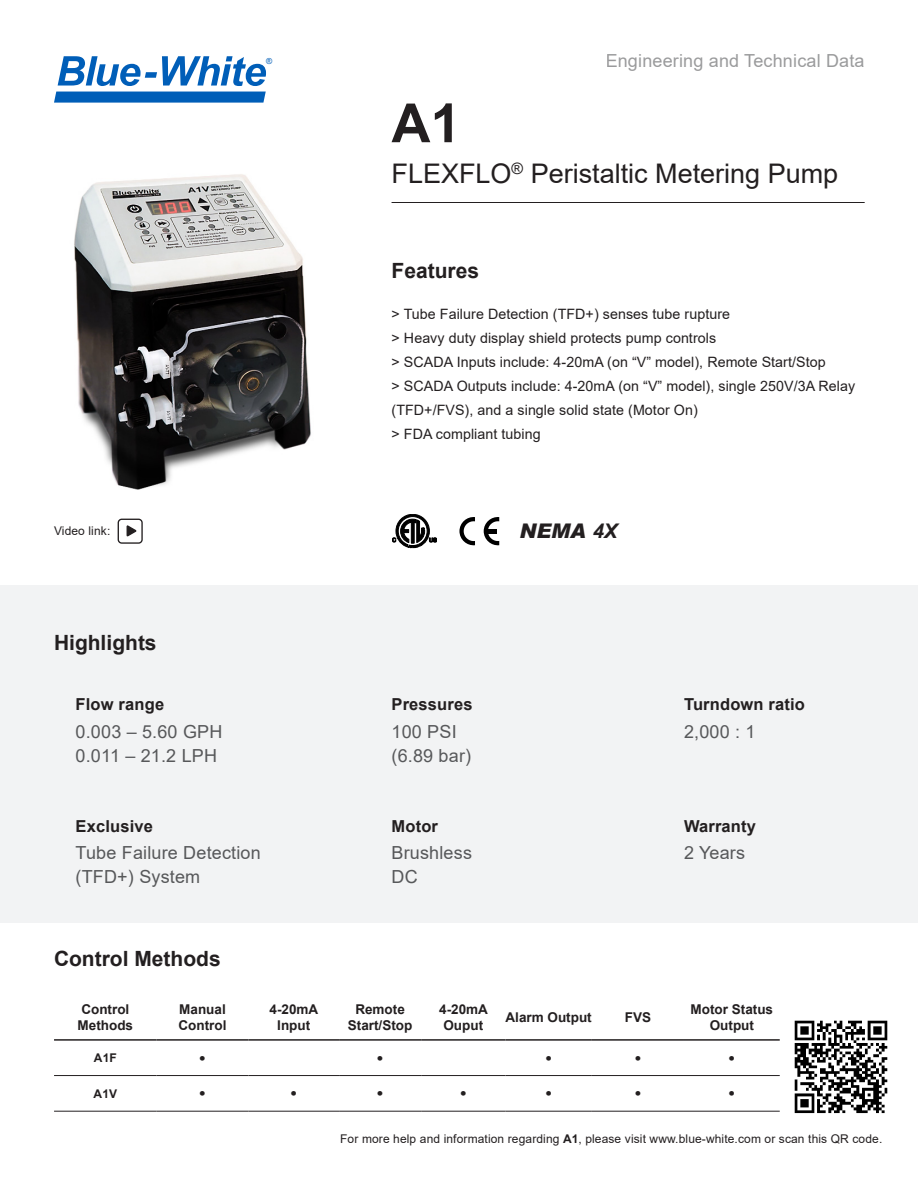
<style>
.page{position:relative;width:918px;height:1188px;background:#fff}
.page>*{position:absolute;margin:0;border:0;box-sizing:border-box;transform-origin:0 0}
.t1{font:700 54px "Arial";color:#231f20}
.t2{font:27px "Arial";color:#231f20}
.t3{font:700 21px "Arial";color:#231f20}
.t4{font:italic 900 20.25px "Arial";color:#231f20}
.t5{font:18px/24px "Arial";letter-spacing:.01em;color:#57585a}
.t6{font:700 16.5px "Arial";letter-spacing:.01em;color:#231f20}
.t7{font:14.25px/24px "Arial";letter-spacing:.005em;color:#231f20}
.t8{font:700 13.5px/16.2px "Arial";color:#231f20;text-align:center}
.t9{font:12px "Arial";letter-spacing:.01em;color:#231f20}
.t10{font:700 12px "Arial";letter-spacing:.01em;color:#231f20}
.t11{font:8.25px "Arial";color:#005eb8}
.s1{font-weight:700}
</style>
<div class="page">
<div style="left:0;top:585px;width:918px;height:338px;background:#f2f3f4"></div>
<hr style="left:54px;top:1075px;width:103px;height:1px;background:#231f20">
<hr style="left:157px;top:1075px;width:91px;height:1px;background:#231f20">
<hr style="left:248px;top:1075px;width:91px;height:1px;background:#231f20">
<hr style="left:339px;top:1075px;width:82px;height:1px;background:#231f20">
<hr style="left:421px;top:1075px;width:84px;height:1px;background:#231f20">
<hr style="left:505px;top:1075px;width:87px;height:1px;background:#231f20">
<hr style="left:592px;top:1075px;width:92px;height:1px;background:#231f20">
<hr style="left:684px;top:1075px;width:96px;height:1px;background:#231f20">
<hr style="left:54px;top:1111px;width:103px;height:1px;background:#231f20">
<hr style="left:157px;top:1111px;width:91px;height:1px;background:#231f20">
<hr style="left:248px;top:1111px;width:91px;height:1px;background:#231f20">
<hr style="left:339px;top:1111px;width:82px;height:1px;background:#231f20">
<hr style="left:421px;top:1111px;width:84px;height:1px;background:#231f20">
<hr style="left:505px;top:1111px;width:87px;height:1px;background:#231f20">
<hr style="left:592px;top:1111px;width:92px;height:1px;background:#231f20">
<hr style="left:684px;top:1111px;width:96px;height:1px;background:#231f20">
<hr style="left:54px;top:1039px;width:103px;height:2px;background:#231f20">
<hr style="left:339px;top:1039px;width:82px;height:2px;background:#231f20">
<hr style="left:421px;top:1039px;width:84px;height:2px;background:#231f20">
<hr style="left:505px;top:1039px;width:87px;height:2px;background:#231f20">
<hr style="left:592px;top:1039px;width:92px;height:2px;background:#231f20">
<hr style="left:684px;top:1039px;width:96px;height:2px;background:#231f20">
<hr style="left:157px;top:1039px;width:91px;height:2px;background:#231f20">
<hr style="left:248px;top:1039px;width:91px;height:2px;background:#231f20">
<svg style="left:126px;top:525px;width:11px;height:12px"></svg>
<div style="left:118px;top:519px;width:25px;height:25px;border:1px solid #231f20;border-radius:3px"></div>
<svg style="left:58px;top:56px;width:208px;height:30px"></svg>
<svg style="left:54px;top:92px;width:212px;height:11px;background:#0c65bb"></svg>
<hr style="left:392px;top:202px;width:473px;height:1px;background:#231f20">
<img style="left:74px;top:174px;width:237px;height:316px">
<svg style="left:459px;top:517px;width:16px;height:29px"></svg>
<svg style="left:484px;top:517px;width:15px;height:29px"></svg>
<svg style="left:392px;top:514px;width:45px;height:34px"></svg>
<img style="left:794px;top:1020px;width:94px;height:94px">
<p class="t11" style="left:266px;top:56px;width:8px">®</p>
<p class="t5" style="left:606px;top:49px;width:261px">Engineering and Technical Data</p>
<p class="t1" style="left:392px;top:85px;width:71px">A1</p>
<p class="t2" style="left:392px;top:155px;width:448px">FLEXFLO<sup>®</sup> Peristaltic Metering Pump</p>
<p class="t3" style="left:392px;top:256px;width:89px">Features</p>
<p class="t7" style="left:392px;top:302px;width:340px">&gt; Tube Failure Detection (TFD+) senses tube rupture</p>
<p class="t7" style="left:392px;top:326px;width:326px">&gt; Heavy duty display shield protects pump controls</p>
<p class="t7" style="left:392px;top:350px;width:436px">&gt; SCADA Inputs include: 4-20mA (on “V” model), Remote Start/Stop</p>
<p class="t7" style="left:392px;top:374px;width:465px">&gt; SCADA Outputs include: 4-20mA (on “V” model), single 250V/3A Relay (TFD+/FVS), and a single solid state (Motor On)</p>
<p class="t7" style="left:392px;top:422px;width:151px">&gt; FDA compliant tubing</p>
<p class="t9" style="left:54px;top:523px;width:58px">Video link:</p>
<p class="t4" style="left:520px;top:518px;width:99px">NEMA <span class="s1">4X</span></p>
<p class="t3" style="left:54px;top:628px;width:104px">Highlights</p>
<p class="t6" style="left:76px;top:693px;width:90px">Flow range</p>
<p class="t6" style="left:392px;top:693px;width:83px">Pressures</p>
<p class="t6" style="left:684px;top:693px;width:123px">Turndown ratio</p>
<p class="t5" style="left:76px;top:720px;width:148px">0.003 – 5.60 GPH</p>
<p class="t5" style="left:76px;top:744px;width:143px">0.011 – 21.2 LPH</p>
<p class="t5" style="left:392px;top:720px;width:67px">100 PSI</p>
<p class="t5" style="left:392px;top:744px;width:81px">(6.89 bar)</p>
<p class="t5" style="left:684px;top:720px;width:73px">2,000 : 1</p>
<p class="t6" style="left:76px;top:814px;width:79px">Exclusive</p>
<p class="t5" style="left:76px;top:840px;width:187px">Tube Failure Detection (TFD+) System</p>
<p class="t6" style="left:392px;top:814px;width:48px">Motor</p>
<p class="t5" style="left:392px;top:840px;width:82px">Brushless<br>DC</p>
<p class="t6" style="left:684px;top:814px;width:74px">Warranty</p>
<p class="t5" style="left:684px;top:840px;width:63px">2 Years</p>
<p class="t3" style="left:54px;top:944px;width:168px">Control Methods</p>
<p class="t8" style="left:78px;top:1001px;width:57px;text-align:left">Control<br>Methods</p>
<p class="t8" style="left:179px;top:1001px;width:49px;text-align:left">Manual<br>Control</p>
<p class="t8" style="left:270px;top:1001px;width:50px">4-20mA<br>Input</p>
<p class="t8" style="left:348px;top:1001px;width:66px">Remote<br>Start/Stop</p>
<p class="t8" style="left:439px;top:1001px;width:50px">4-20mA<br>Ouput</p>
<p class="t8" style="left:506px;top:1009px;width:88px">Alarm Output</p>
<p class="t8" style="left:625px;top:1009px;width:28px">FVS</p>
<p class="t8" style="left:691px;top:1001px;width:84px">Motor Status<br>Output</p>
<p class="t10" style="left:94px;top:1050px;width:24px">A1F</p>
<p class="t6" style="left:200px;top:1047px;width:7px">•</p>
<p class="t6" style="left:377px;top:1047px;width:7px">•</p>
<p class="t6" style="left:546px;top:1047px;width:7px">•</p>
<p class="t6" style="left:635px;top:1047px;width:7px">•</p>
<p class="t6" style="left:729px;top:1047px;width:7px">•</p>
<p class="t10" style="left:94px;top:1085px;width:25px">A1V</p>
<p class="t6" style="left:200px;top:1082px;width:7px">•</p>
<p class="t6" style="left:291px;top:1082px;width:7px">•</p>
<p class="t6" style="left:377px;top:1082px;width:7px">•</p>
<p class="t6" style="left:460px;top:1082px;width:7px">•</p>
<p class="t6" style="left:546px;top:1082px;width:7px">•</p>
<p class="t6" style="left:635px;top:1082px;width:7px">•</p>
<p class="t6" style="left:729px;top:1082px;width:7px">•</p>
<p class="t9" style="left:340px;top:1130px;width:544px">For more help and information regarding <span class="s1">A1</span>, please visit www.blue-white.com or scan this QR code.</p>
</div>
